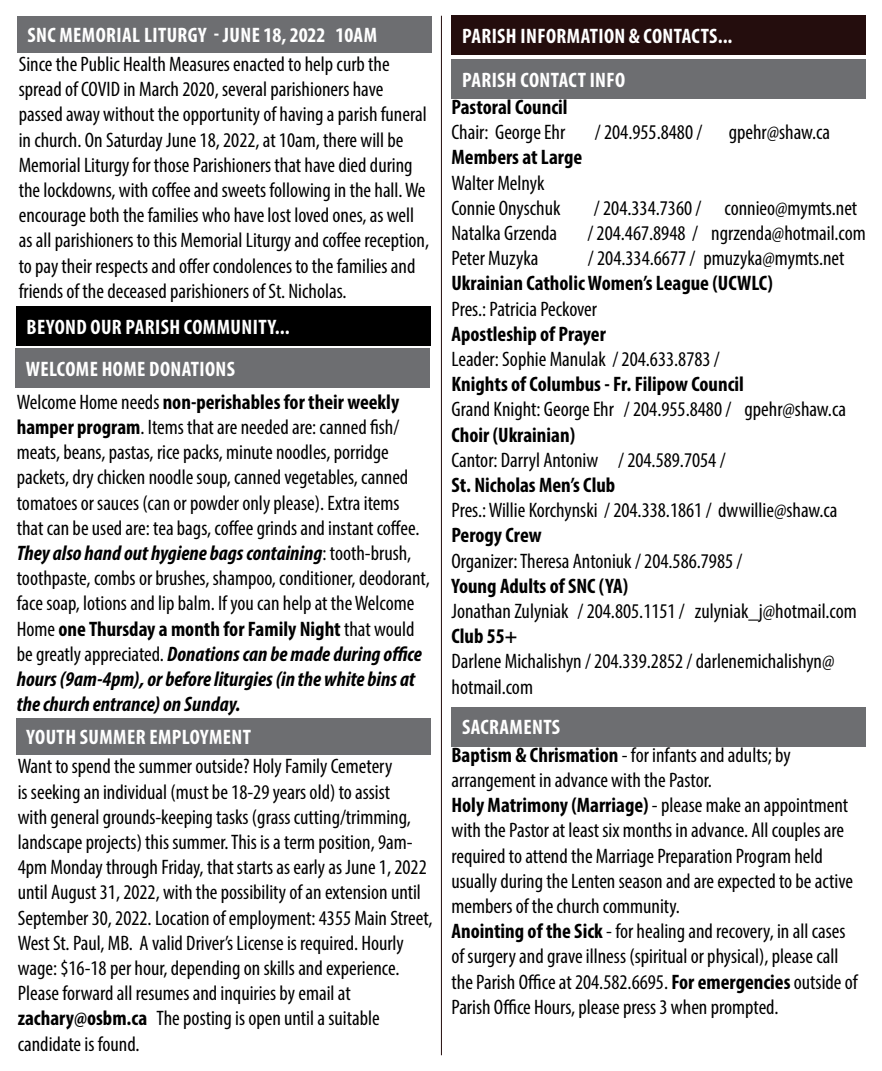
<style>
.page{position:relative;width:882px;height:1071px;background:#fff}
.page>*{position:absolute;margin:0;border:0;box-sizing:border-box;transform-origin:0 0}
.t1{font:condensed 21px/25.2px "Myriad Pro";color:#000}
.t2{font:700 condensed 21px "Myriad Pro";color:#000}
.t3{font:700 condensed 21px/43.6px "Myriad Pro";letter-spacing:.02em;color:#fff}
.s1{font-weight:700}
.s2{font-weight:700;font-style:italic}
.s3{font-weight:700;color:#fff}
</style>
<div class="page">
<div style="left:452px;top:16px;width:414px;height:39px;background:#240d0d"></div>
<div style="left:452px;top:59px;width:414px;height:39px;background:#6d6e71"></div>
<div style="left:452px;top:707px;width:414px;height:39px;background:#6d6e71"></div>
<hr style="left:441px;top:16px;width:1px;height:1039px;background:#240d0d">
<div style="left:17px;top:16px;width:415px;height:37px;background:#6d6e71"></div>
<div style="left:16px;top:718px;width:415px;height:37px;background:#6d6e71"></div>
<div style="left:15px;top:348px;width:415px;height:39px;background:#6d6e71"></div>
<div style="left:16px;top:306px;width:415px;height:39px;background:#000"></div>
<p class="t3" style="left:28px;top:13px;width:351px">SNC MEMORIAL LITURGY - JUNE 18, 2022 10AM</p>
<p class="t1" style="left:19px;top:51px;width:412px">Since the Public Health Measures enacted to help curb the spread of COVID in March 2020, several parishioners have passed away without the opportunity of having a parish funeral in church. On Saturday June 18, 2022, at 10am, there will be Memorial Liturgy for those Parishioners that have died during the lockdowns, with coffee and sweets following in the hall. We encourage both the families who have lost loved ones, as well as all parishioners to this Memorial Liturgy and coffee reception, to pay their respects and offer condolences to the families and friends of the deceased parishioners of St. Nicholas.</p>
<p class="t3" style="left:27px;top:304px;width:265px">BEYOND OUR PARISH COMMUNITY...</p>
<p class="t3" style="left:26px;top:346px;width:211px">WELCOME HOME DONATIONS</p>
<p class="t1" style="left:17px;top:389px;width:414px">Welcome Home needs <span class="s1">non-perishables for their weekly hamper program</span>. Items that are needed are: canned fish/ meats, beans, pastas, rice packs, minute noodles, porridge packets, dry chicken noodle soup, canned vegetables, canned tomatoes or sauces (can or powder only please). Extra items that can be used are: tea bags, coffee grinds and instant coffee.<br><span class="s2">They also hand out hygiene bags containing</span>: tooth-brush, toothpaste, combs or brushes, shampoo, conditioner, deodorant, face soap, lotions and lip balm. If you can help at the Welcome Home <span class="s1">one Thursday a month for Family Night</span> that would be greatly appreciated. <span class="s2">Donations can be made during office hours (9am-4pm), or before liturgies (in the white bins at the church entrance) on Sunday.</span></p>
<p class="t3" style="left:27px;top:715px;width:226px">YOUTH SUMMER EMPLOYMENT</p>
<p class="t1" style="left:18px;top:754px;width:416px">Want to spend the summer outside? Holy Family Cemetery<br>is seeking an individual (must be 18-29 years old) to assist<br>with general grounds-keeping tasks (grass cutting/trimming, landscape projects) this summer. This is a term position, 9am-4pm Monday through Friday, that starts as early as June 1, 2022 until August 31, 2022, with the possibility of an extension until September 30, 2022. Location of employment: 4355 Main Street, West St. Paul, MB. A valid Driver’s License is required. Hourly wage: $16-18 per hour, depending on skills and experience.<br>Please forward all resumes and inquiries by email at <span class="s1">zachary@osbm.ca</span> The posting is open until a suitable candidate is found.</p>
<p class="t3" style="left:462px;top:14px;width:272px">PARISH INFORMATION &amp; CONTACTS...<br>PARISH CONTACT INFO</p>
<p class="t2" style="left:451px;top:94px;width:118px">Pastoral Council</p>
<p class="t1" style="left:451px;top:119px;width:115px">Chair: George Ehr</p>
<p class="t1" style="left:595px;top:119px;width:109px">/ 204.955.8480 /</p>
<p class="t1" style="left:729px;top:119px;width:103px">gpehr@shaw.ca</p>
<p class="t2" style="left:451px;top:144px;width:132px">Members at Large</p>
<p class="t1" style="left:451px;top:170px;width:111px">Walter Melnyk<br>Connie Onyschuk</p>
<p class="t1" style="left:594px;top:195px;width:265px">/ 204.334.7360 / connieo@mymts.net</p>
<p class="t1" style="left:451px;top:220px;width:107px">Natalka Grzenda</p>
<p class="t1" style="left:587px;top:220px;width:280px">/ 204.467.8948 / ngrzenda@hotmail.com</p>
<p class="t1" style="left:451px;top:245px;width:89px">Peter Muzyka</p>
<p class="t1" style="left:588px;top:245px;width:258px">/ 204.334.6677 / pmuzyka@mymts.net</p>
<p class="t2" style="left:451px;top:270px;width:323px">Ukrainian Catholic Women’s League (UCWLC)</p>
<p class="t1" style="left:451px;top:296px;width:147px">Pres.: Patricia Peckover</p>
<p class="t2" style="left:451px;top:321px;width:156px">Apostleship of Prayer</p>
<p class="t1" style="left:451px;top:346px;width:270px">Leader: Sophie Manulak / 204.633.8783 /</p>
<p class="t2" style="left:451px;top:371px;width:294px">Knights of Columbus - Fr. Filipow Council</p>
<p class="t1" style="left:451px;top:397px;width:396px">Grand Knight: George Ehr / 204.955.8480 / gpehr@shaw.ca</p>
<p class="t2" style="left:451px;top:421px;width:125px">Choir (Ukrainian)</p>
<p class="t1" style="left:451px;top:447px;width:276px">Cantor: Darryl Antoniw / 204.589.7054 /</p>
<p class="t2" style="left:451px;top:472px;width:165px">St. Nicholas Men’s Club</p>
<p class="t1" style="left:451px;top:497px;width:388px">Pres.: Willie Korchynski / 204.338.1861 / dwwillie@shaw.ca</p>
<p class="t2" style="left:451px;top:522px;width:92px">Perogy Crew</p>
<p class="t1" style="left:451px;top:548px;width:292px">Organizer: Theresa Antoniuk / 204.586.7985 /</p>
<p class="t2" style="left:451px;top:573px;width:178px">Young Adults of SNC (YA)</p>
<p class="t1" style="left:451px;top:598px;width:407px">Jonathan Zulyniak / 204.805.1151 / zulyniak_j@hotmail.com</p>
<p class="t2" style="left:451px;top:623px;width:67px">Club 55+</p>
<p class="t1" style="left:451px;top:649px;width:385px">Darlene Michalishyn / 204.339.2852 / darlenemichalishyn@ hotmail.com</p>
<p class="t1" style="left:451px;top:714px;width:341px;line-height:27.3px;text-indent:11px"><span class="s3">SACRAMENTS<br></span><span class="s1">Baptism &amp; Chrismation</span> - for infants and adults; by</p>
<p class="t1" style="left:451px;top:767px;width:408px">arrangement in advance with the Pastor.<br><span class="s1">Holy Matrimony (Marriage)</span> - please make an appointment with the Pastor at least six months in advance. All couples are required to attend the Marriage Preparation Program held usually during the Lenten season and are expected to be active members of the church community.<br><span class="s1">Anointing of the Sick</span> - for healing and recovery, in all cases of surgery and grave illness (spiritual or physical), please call the Parish Office at 204.582.6695. <span class="s1">For emergencies</span> outside of Parish Office Hours, please press 3 when prompted.</p>
</div>
